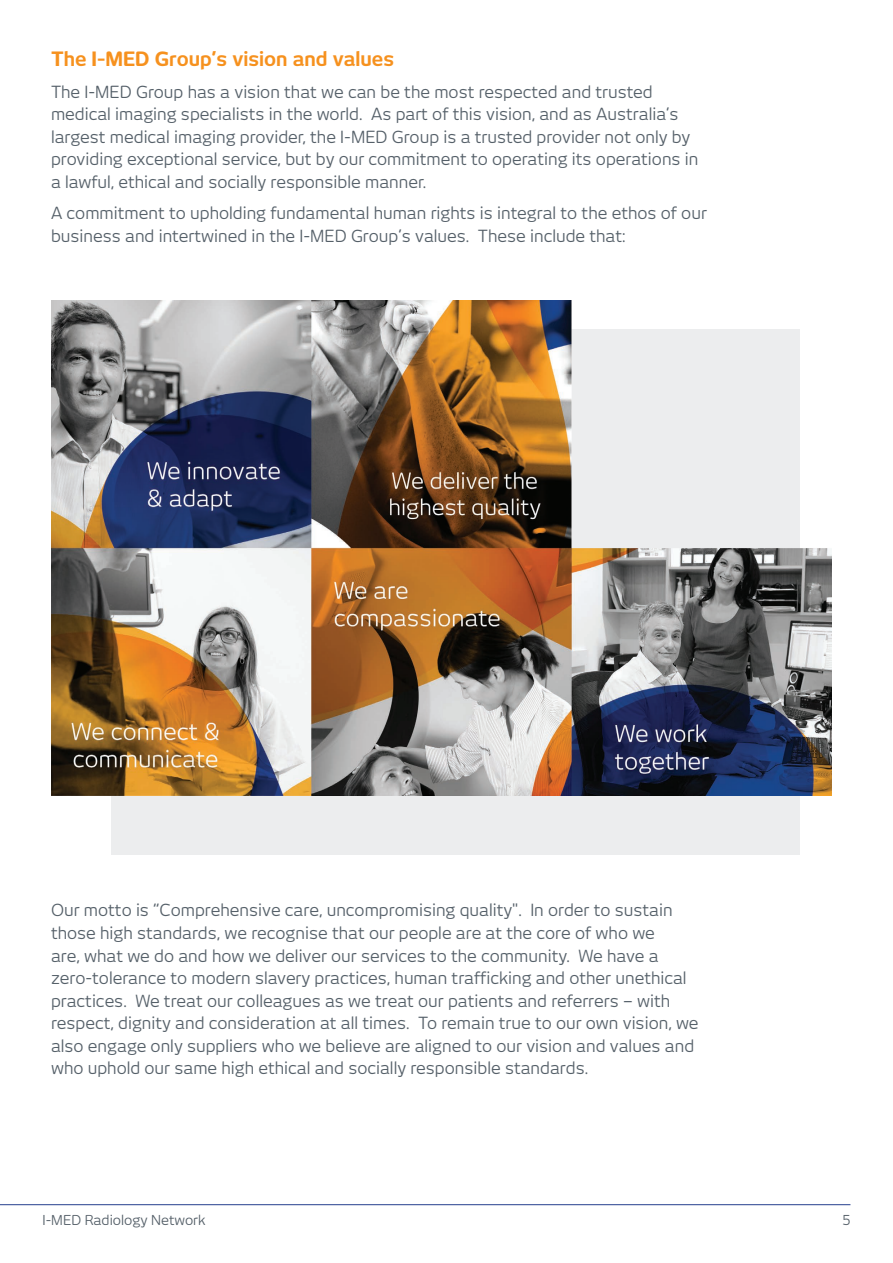
<style>
.page{position:relative;width:893px;height:1263px;background:#fff}
.page>*{position:absolute;margin:0;border:0;box-sizing:border-box;transform-origin:0 0}
.Body_copy{font:700 19.5px "New June";color:#f6911e}
.Body_copy-2{font:16.5px/22.5px "New June";color:#556069}
.t1{font:13.5px "New June";color:#556069}
.s1{font-style:inherit}
</style>
<div class="page">
<hr style="left:0;top:1204px;width:850px;height:1px;background:#253f8e">
<div style="left:111px;top:330px;width:688px;height:525px;background:#ecedee"></div>
<img style="left:51px;top:300px;width:780px;height:496px">
<p class="Body_copy" style="left:51px;top:48px;width:345px">The I-MED Group’s vision and values</p>
<p class="Body_copy-2" style="left:51px;top:80px;width:649px">The I-MED Group has a vision that we can be the most respected and trusted medical imaging specialists in the world. As part of this vision, and as Australia’s largest medical imaging provider, the I-MED Group is a trusted provider not only by providing exceptional service, but by our commitment to operating its operations in a lawful, ethical and socially responsible manner.</p>
<p class="Body_copy-2" style="left:51px;top:202px;width:657px">A commitment to upholding fundamental human rights is integral to the ethos of our business and intertwined in the I-MED Group’s values. These include that:</p>
<p class="Body_copy-2" style="left:51px;top:899px;width:649px">Our motto is “Comprehensive care, uncompromising quality<span class="s1">"</span>. In order to sustain those high standards, we recognise that our people are at the core of who we<br>are, what we do and how we deliver our services to the community. We have a zero-tolerance to modern slavery practices, human trafficking and other unethical practices. We treat our colleagues as we treat our patients and referrers – with respect, dignity and consideration at all times. To remain true to our own vision, we also engage only suppliers who we believe are aligned to our vision and values and who uphold our same high ethical and socially responsible standards.</p>
<p class="t1" style="left:43px;top:1212px;width:165px">I-MED Radiology Network</p>
<p class="t1" style="left:842px;top:1212px;width:9px">5</p>
</div>
